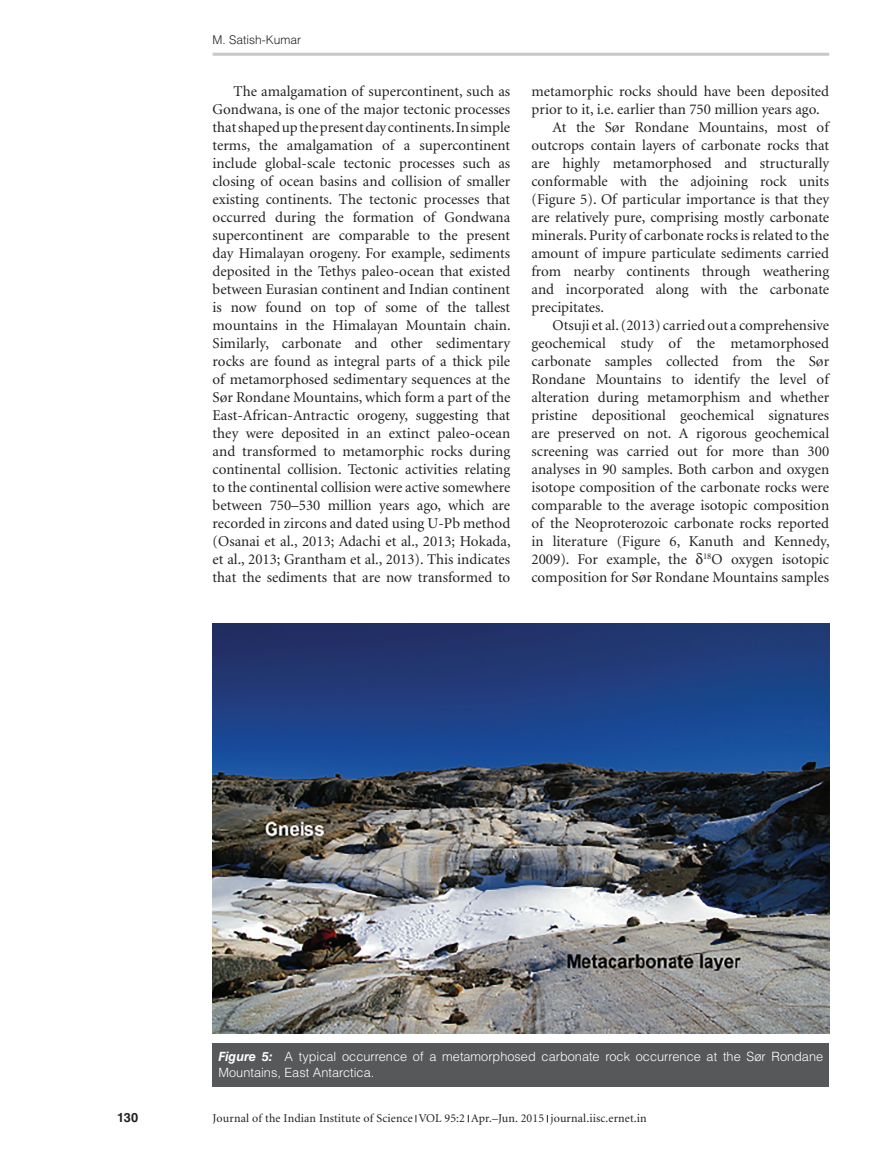
<style>
.page{position:relative;width:893px;height:1174px;background:#fff}
.page>*{position:absolute;margin:0;border:0;box-sizing:border-box;transform-origin:0 0}
.Tx{font:15px/18px "Minion";color:#231f20;text-align:justify}
.FigC{font:300 12.75px/16.5px "Helvetica LT Std";color:#fff}
.t1{font:700 12.75px "Helvetica LT Std";color:#231f20}
.t2{font:12px "Minion";letter-spacing:.01em;color:#231f20}
.t3{font:300 12px "Helvetica LT Std";color:#231f20}
.s1{font-weight:700;font-style:italic}
</style>
<div class="page">
<hr style="left:213px;top:53px;width:616px;height:3px;background:#c7c8ca">
<div style="left:213px;top:1042px;width:616px;height:44px;background:#57585a"></div>
<img style="left:213px;top:624px;width:616px;height:409px">
<p class="t3" style="left:213px;top:32px;width:90px">M. Satish-Kumar</p>
<p class="Tx" style="left:213px;top:83px;width:300px;text-indent:21px">The amalgamation of supercontinent, such as Gondwana, is one of the major tectonic processes that shaped up the present day continents. In simple terms, the amalgamation of a supercontinent include global-scale tectonic processes such as closing of ocean basins and collision of smaller existing continents. The tectonic processes that occurred during the formation of Gondwana supercontinent are comparable to the present day Himalayan orogeny. For example, sediments deposited in the Tethys paleo-ocean that existed between Eurasian continent and Indian continent is now found on top of some of the tallest mountains in the Himalayan Mountain chain.<br>Similarly, carbonate and other sedimentary rocks are found as integral parts of a thick pile of metamorphosed sedimentary sequences at the Sør Rondane Mountains, which form a part of the East-African-Antractic orogeny, suggesting that they were deposited in an extinct paleo-ocean and transformed to metamorphic rocks during continental collision. Tectonic activities relating to the continental collision were active somewhere between 750–530 million years ago, which are recorded in zircons and dated using U-Pb method (Osanai et al., 2013; Adachi et al., 2013; Hokada, et al., 2013; Grantham et al., 2013). This indicates that the sediments that are now transformed to</p>
<p class="Tx" style="left:531px;top:83px;width:299px">metamorphic rocks should have been deposited prior to it, i.e. earlier than 750 million years ago.</p>
<p class="Tx" style="left:531px;top:119px;width:299px;text-indent:21px">At the Sør Rondane Mountains, most of outcrops contain layers of carbonate rocks that are highly metamorphosed and structurally conformable with the adjoining rock units (Figure 5). Of particular importance is that they are relatively pure, comprising mostly carbonate minerals. Purity of carbonate rocks is related to the amount of impure particulate sediments carried from nearby continents through weathering and incorporated along with the carbonate precipitates.</p>
<p class="Tx" style="left:531px;top:317px;width:300px;text-indent:21px">Otsuji et al. (2013) carried out a comprehensive geochemical study of the metamorphosed carbonate samples collected from the Sør Rondane Mountains to identify the level of alteration during metamorphism and whether pristine depositional geochemical signatures are preserved on not. A rigorous geochemical screening was carried out for more than 300 analyses in 90 samples. Both carbon and oxygen isotope composition of the carbonate rocks were comparable to the average isotopic composition of the Neoproterozoic carbonate rocks reported in literature (Figure 6, Kanuth and Kennedy, 2009). For example, the <sup>18</sup>O oxygen isotopic composition for Sør Rondane Mountains samples</p>
<p class="FigC" style="left:219px;top:1048px;width:606px"><span class="s1">Figure 5:</span> A typical occurrence of a metamorphosed carbonate rock occurrence at the Sør Rondane<br>Mountains, East Antarctica.</p>
<p class="t1" style="left:117px;top:1110px;width:23px">130</p>
<p class="t2" style="left:213px;top:1112px;width:436px">Journal of the Indian Institute of Science VOL 95:2 Apr.–Jun. 2015 journal.iisc.ernet.in</p>
</div>
